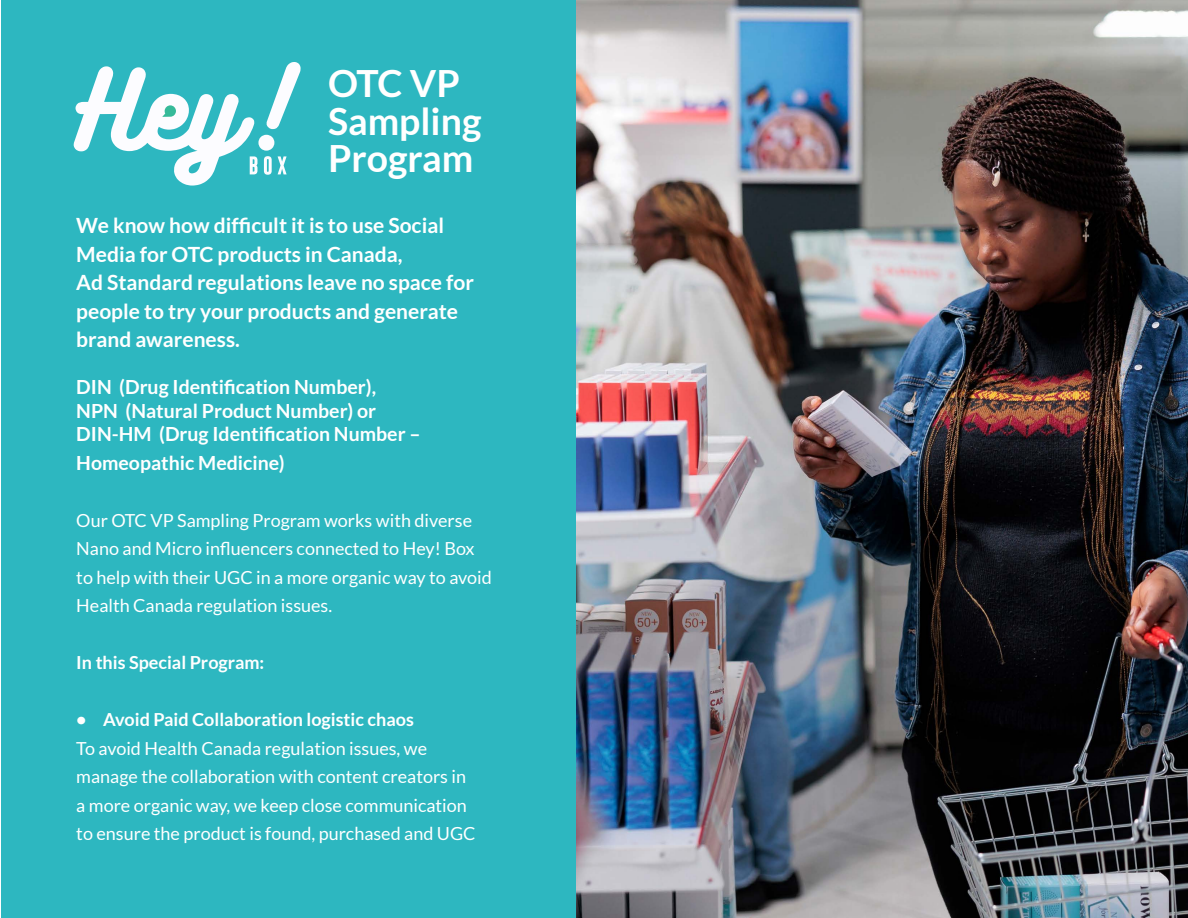
<style>
.page{position:relative;width:1188px;height:918px;background:#fff}
.page>*{position:absolute;margin:0;border:0;box-sizing:border-box;transform-origin:0 0}
.t1{font:700 37.5px/37.5px "Lato";color:#fff}
.t2{font:700 21px/28.5px "Lato";color:#fff}
.t3{font:700 19.5px/23.4px "Lato";color:#fff}
.t4{font:18px/28.5px "Lato";color:#fff}
.t5{font:700 18px "Lato";color:#fff}
</style>
<div class="page">
<div style="left:1px;top:0;width:576px;height:918px;background:#2db7c0"></div>
<svg style="left:74px;top:62px;width:227px;height:124px"></svg>
<img style="left:577px;top:0;width:611px;height:918px">
<h1 class="t1" style="left:328px;top:64px;width:155px">OTC VP<br>Sampling<br>Program</h1>
<p class="t2" style="left:76px;top:211px;width:399px">We know how difficult it is to use Social Media for OTC products in Canada,<br>Ad Standard regulations leave no space for people to try your products and generate brand awareness.</p>
<p class="t3" style="left:76px;top:375px;width:346px">DIN (Drug Identification Number),<br>NPN (Natural Product Number) or<br>DIN-HM (Drug Identification Number –</p>
<p class="t3" style="left:76px;top:451px;width:210px">Homeopathic Medicine)</p>
<p class="t4" style="left:76px;top:506px;width:417px">Our OTC VP Sampling Program works with diverse Nano and Micro influencers connected to Hey! Box to help with their UGC in a more organic way to avoid Health Canada regulation issues.</p>
<p class="t5" style="left:76px;top:652px;width:190px">In this Special Program:</p>
<p class="t5" style="left:76px;top:709px;width:339px">• Avoid Paid Collaboration logistic chaos</p>
<p class="t4" style="left:76px;top:734px;width:401px">To avoid Health Canada regulation issues, we manage the collaboration with content creators in a more organic way, we keep close communication to ensure the product is found, purchased and UGC</p>
</div>
